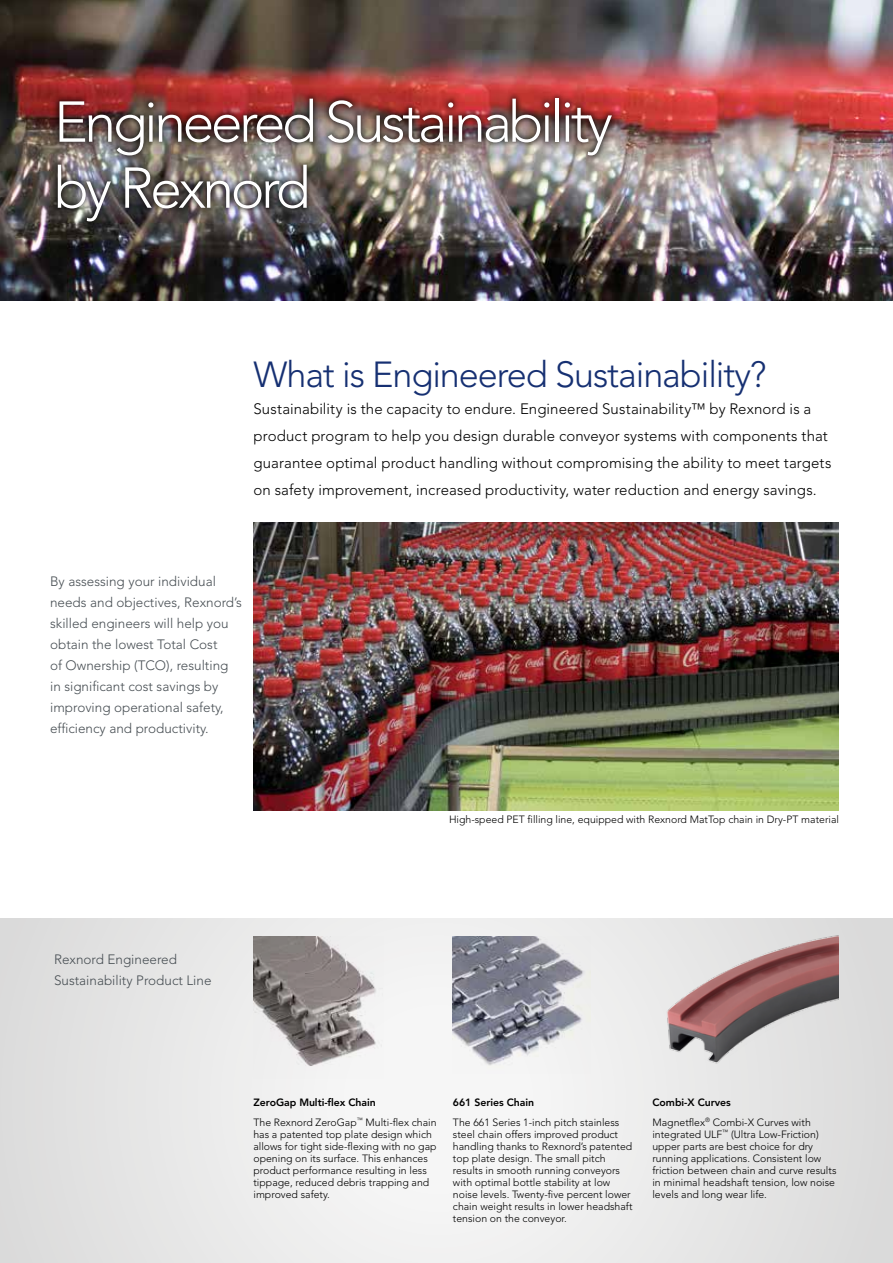
<style>
.page{position:relative;width:893px;height:1263px;background:#fff}
.page>*{position:absolute;margin:0;border:0;box-sizing:border-box;transform-origin:0 0}
.t1{font:300 57px/66px "Avenir LT Std";letter-spacing:-.06em;color:#fff}
.t2{font:300 36px "Avenir LT Std";letter-spacing:-.03em;color:#163072}
.t3{font:300 15px/27px "Avenir LT Std";letter-spacing:.005em;color:#000}
.t4{font:300 13.5px/21px "Avenir LT Std";color:#484f54}
.t5{font:300 10.5px/12px "Avenir LT Std";color:#000}
.t6{font:800 10.5px "Avenir LT Std";letter-spacing:-.005em;color:#000}
.s1{font-weight:800}
</style>
<div class="page">
<svg style="left:0;top:918px;width:893px;height:345px"></svg>
<img style="left:0;top:0;width:893px;height:300px">
<img style="left:253px;top:936px;width:131px;height:143px">
<img style="left:453px;top:936px;width:138px;height:138px">
<img style="left:652px;top:918px;width:187px;height:169px">
<div style="left:51px;top:91px;width:567px;height:137px;background:#000;opacity:.75"></div>
<img style="left:253px;top:522px;width:586px;height:288px">
<h1 class="t1" style="left:54px;top:89px;width:560px">Engineered Sustainability by Rexnord</h1>
<h2 class="t2" style="left:253px;top:354px;width:515px">What is Engineered Sustainability?</h2>
<p class="t3" style="left:253px;top:396px;width:579px">Sustainability is the capacity to endure. Engineered Sustainability™ by Rexnord is a product program to help you design durable conveyor systems with components that guarantee optimal product handling without compromising the ability to meet targets on safety improvement, increased productivity, water reduction and energy savings.</p>
<p class="t4" style="left:50px;top:571px;width:193px">By assessing your individual needs and objectives, Rexnord’s skilled engineers will help you obtain the lowest Total Cost<br>of Ownership (TCO), resulting in significant cost savings by improving operational safety, efficiency and productivity.</p>
<p class="t5" style="left:449px;top:813px;width:391px">High-speed PET filling line, equipped with Rexnord MatTop chain in Dry-PT material</p>
<p class="t4" style="left:54px;top:949px;width:159px">Rexnord Engineered<br>Sustainability Product Line</p>
<p class="t5" style="left:253px;top:1093px;width:185px;line-height:19.5px"><span class="s1">ZeroGap Multi-flex Chain<br></span>The Rexnord ZeroGap<sup>™</sup> Multi-flex chain</p>
<p class="t5" style="left:253px;top:1128px;width:185px">has a patented top plate design which allows for tight side-flexing with no gap opening on its surface. This enhances product performance resulting in less tippage, reduced debris trapping and improved safety.</p>
<p class="t6" style="left:453px;top:1096px;width:83px">661 Series Chain</p>
<p class="t5" style="left:453px;top:1116px;width:181px">The 661 Series 1-inch pitch stainless steel chain offers improved product handling thanks to Rexnord’s patented top plate design. The small pitch results in smooth running conveyors with optimal bottle stability at low noise levels. Twenty-five percent lower chain weight results in lower headshaft tension on the conveyor.</p>
<p class="t5" style="left:652px;top:1093px;width:160px;line-height:19.5px"><span class="s1">Combi-X Curves<br></span>Magnetflex<sup>®</sup> Combi-X Curves with</p>
<p class="t5" style="left:652px;top:1128px;width:185px">integrated ULF<sup>™</sup> (Ultra Low-Friction) upper parts are best choice for dry running applications. Consistent low friction between chain and curve results in minimal headshaft tension, low noise levels and long wear life.</p>
</div>
